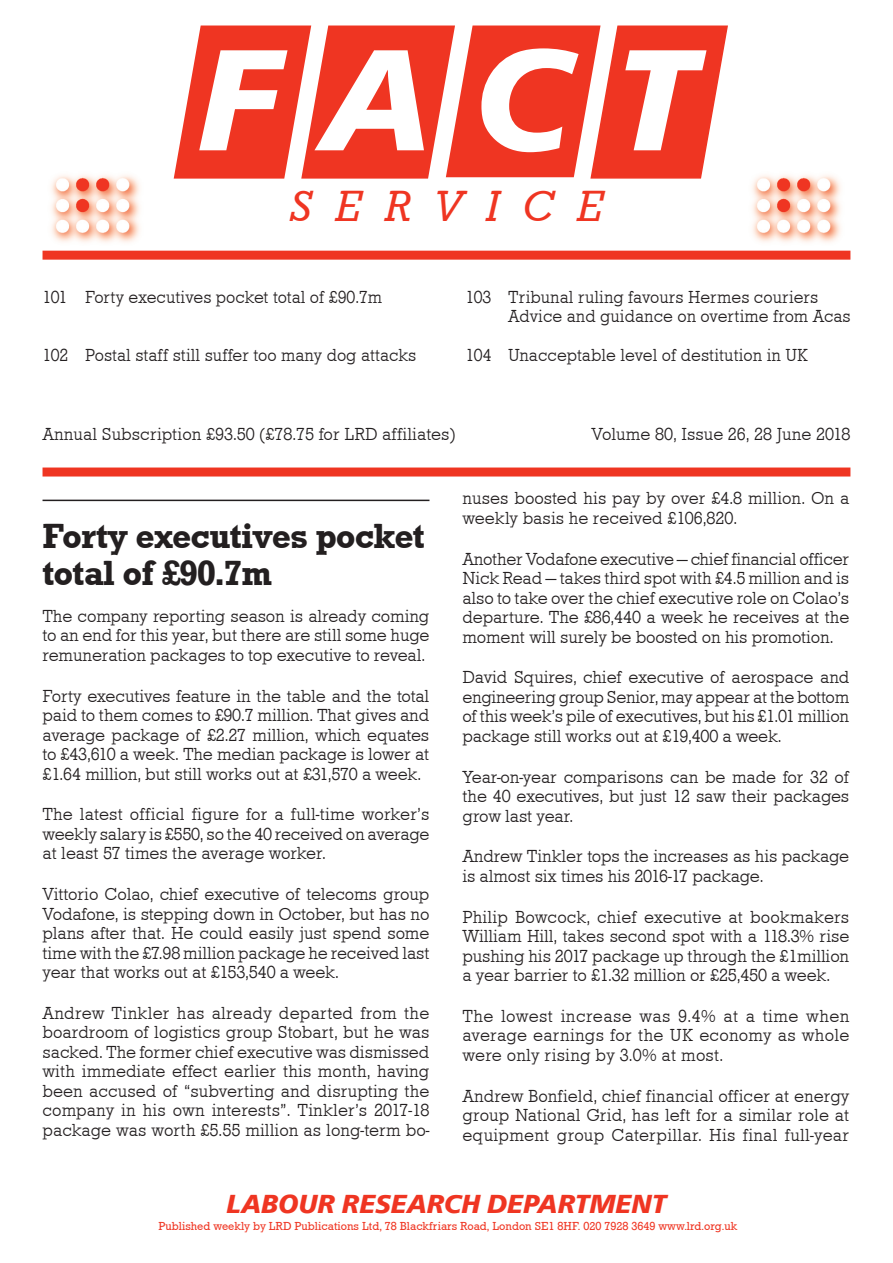
<style>
.page{position:relative;width:893px;height:1263px;background:#fff}
.page>*{position:absolute;margin:0;border:0;box-sizing:border-box;transform-origin:0 0}
.t1{font:italic 700 150px "Frutus T";color:#fff}
.t2{font:italic 45px "Roctus T";letter-spacing:.5em;color:#ef3522}
.t3{font:500 36px/37.5px "Roctus T";letter-spacing:-.01em;color:#231f20}
.t4{font:italic 700 27px "Frutus T";color:#ef3522}
.t5{font:18px/19.5px "Roctus T Ligh";letter-spacing:-.01em;color:#231f20;text-align:justify}
.t6{font:12px "Roctus T";color:#ef3522}
</style>
<div class="page">
<hr style="left:43px;top:500px;width:386px;height:1px;background:#231f20">
<div style="left:43px;top:251px;width:807px;height:9px;background:#ef3522"></div>
<div style="left:43px;top:467px;width:807px;height:9px;background:#ef3522"></div>
<img style="left:51px;top:175px;width:89px;height:68px">
<img style="left:752px;top:175px;width:89px;height:68px">
<svg style="left:174px;top:25px;width:554px;height:154px;background:#f15242"></svg>
<h1 class="t1" style="left:198px;top:10px;width:499px">FACT</h1>
<h2 class="t2" style="left:290px;top:182px;width:315px">SERVICE</h2>
<p class="t5" style="left:43px;top:287px;width:341px">101 Forty executives pocket total of £90.7m</p>
<p class="t5" style="left:43px;top:346px;width:375px">102 Postal staff still suffer too many dog attacks</p>
<p class="t5" style="left:508px;top:287px;width:344px;text-indent:-43px">103 Tribunal ruling favours Hermes couriers<br>Advice and guidance on overtime from Acas</p>
<p class="t5" style="left:466px;top:346px;width:344px">104 Unacceptable level of destitution in UK</p>
<p class="t5" style="left:43px;top:425px;width:414px">Annual Subscription £93.50 (£78.75 for LRD affiliates)</p>
<p class="t5" style="left:592px;top:425px;width:260px">Volume 80, Issue 26, 28 June 2018</p>
<h3 class="t3" style="left:43px;top:517px;width:384px">Forty executives pocket total of £90.7m</h3>
<p class="t5" style="left:43px;top:606px;width:388px">The company reporting season is already coming to an end for this year, but there are still some huge remuneration packages to top executive to reveal.</p>
<p class="t5" style="left:43px;top:686px;width:388px">Forty executives feature in the table and the total paid to them comes to £90.7 million. That gives and average package of £2.27 million, which equates to £43,610 a week. The median package is lower at £1.64 million, but still works out at £31,570 a week.</p>
<p class="t5" style="left:43px;top:805px;width:389px">The latest official figure for a full-time worker’s weekly salary is £550, so the 40 received on average at least 57 times the average worker.</p>
<p class="t5" style="left:43px;top:884px;width:389px">Vittorio Colao, chief executive of telecoms group Vodafone, is stepping down in October, but has no plans after that. He could easily just spend some time with the £7.98 million package he received last year that works out at £153,540 a week.</p>
<p class="t5" style="left:43px;top:1003px;width:389px">Andrew Tinkler has already departed from the boardroom of logistics group Stobart, but he was sacked. The former chief executive was dismissed with immediate effect earlier this month, having been accused of “subverting and disrupting the company in his own interests”. Tinkler’s 2017-18 package was worth £5.55 million as long-term bo-</p>
<p class="t5" style="left:462px;top:489px;width:388px">nuses boosted his pay by over £4.8 million. On a weekly basis he received £106,820.</p>
<p class="t5" style="left:462px;top:549px;width:389px">Another Vodafone executive — chief financial officer Nick Read — takes third spot with £4.5 million and is also to take over the chief executive role on Colao’s departure. The £86,440 a week he receives at the moment will surely be boosted on his promotion.</p>
<p class="t5" style="left:462px;top:668px;width:389px">David Squires, chief executive of aerospace and engineering group Senior, may appear at the bottom of this week’s pile of executives, but his £1.01 million package still works out at £19,400 a week.</p>
<p class="t5" style="left:462px;top:767px;width:388px">Year-on-year comparisons can be made for 32 of the 40 executives, but just 12 saw their packages grow last year.</p>
<p class="t5" style="left:462px;top:847px;width:388px">Andrew Tinkler tops the increases as his package is almost six times his 2016-17 package.</p>
<p class="t5" style="left:462px;top:907px;width:388px">Philip Bowcock, chief executive at bookmakers William Hill, takes second spot with a 118.3% rise pushing his 2017 package up through the £1million a year barrier to £1.32 million or £25,450 a week.</p>
<p class="t5" style="left:462px;top:1006px;width:389px">The lowest increase was 9.4% at a time when average earnings for the UK economy as whole were only rising by 3.0% at most.</p>
<p class="t5" style="left:462px;top:1086px;width:388px">Andrew Bonfield, chief financial officer at energy group National Grid, has left for a similar role at equipment group Caterpillar. His final full-year</p>
<h3 class="t4" style="left:226px;top:1188px;width:442px">LABOUR RESEARCH DEPARTMENT</h3>
<p class="t6" style="left:158px;top:1219px;width:581px">Published weekly by LRD Publications Ltd, 78 Blackfriars Road, London SE1 8HF. 020 7928 3649 www.lrd.org.uk</p>
</div>
